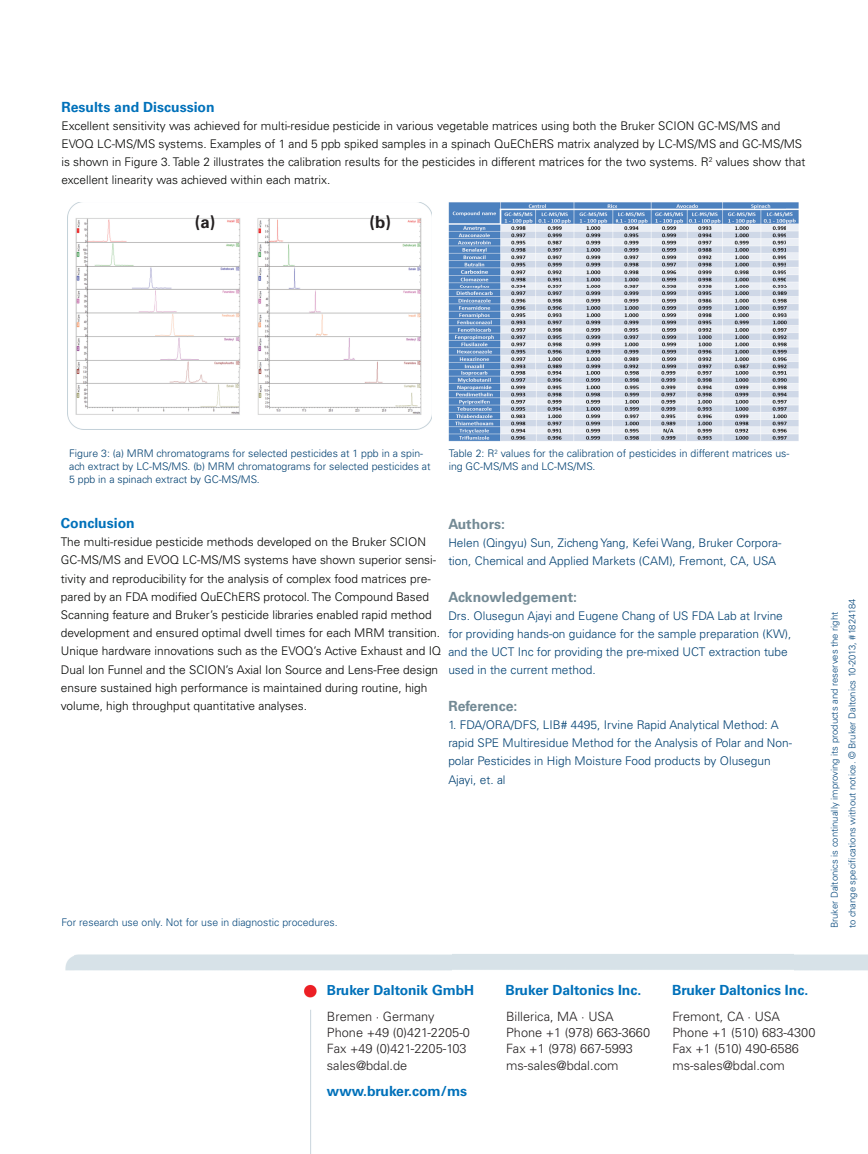
<style>
.page{position:relative;width:868px;height:1154px;background:#fff}
.page>*{position:absolute;margin:0;border:0;box-sizing:border-box;transform-origin:0 0}
.t1{font:700 16.8px "Univers LT Std";color:#231f20}
.t2{font:700 14px "Univers LT Std";color:#0071ba}
.t3{font:700 14px "Univers LT Std";color:#738a95}
.t4{font:700 13.82px "Univers LT Std";color:#0071ba}
.t5{font:300 12.77px/16.4px "Univers LT Std";color:#231f20}
.t6{font:300 11.9px/18.2px "Univers LT Std";color:#040503}
.t7{font:300 11.9px/18.2px "Univers LT Std";color:#004071}
.t8{font:300 10.5px/12.6px "Univers LT Std";color:#004071}
.t9{font:300 10.5px "Univers LT Std";color:#08497d}
.t10{font:300 9.45px/17.8px "Univers LT Std";color:#08497d}
</style>
<div class="page">
<img style="left:65px;top:213px;width:10px;height:758px">
<img style="left:75px;top:429px;width:353px;height:724px">
<img style="left:68px;top:202px;width:364px;height:227px">
<img style="left:449px;top:202px;width:350px;height:240px">
<p class="t2" style="left:61px;top:98px;width:155px">Results and Discussion</p>
<p class="t6" style="left:61px;top:116px;width:745px">Excellent sensitivity was achieved for multi-residue pesticide in various vegetable matrices using both the Bruker SCION GC-MS/MS and EVOQ LC-MS/MS systems. Examples of 1 and 5 ppb spiked samples in a spinach QuEChERS matrix analyzed by LC-MS/MS and GC-MS/MS is shown in Figure 3. Table 2 illustrates the calibration results for the pesticides in different matrices for the two systems. R<sup>2</sup> values show that excellent linearity was achieved within each matrix.</p>
<h1 class="t1" style="left:195px;top:213px;width:22px">(a)</h1>
<h1 class="t1" style="left:370px;top:213px;width:23px">(b)</h1>
<p class="t8" style="left:69px;top:447px;width:363px">Figure 3: (a) MRM chromatograms for selected pesticides at 1 ppb in a spin&shy;ach extract by LC-MS/MS. (b) MRM chromatograms for selected pesticides at<br>5 ppb in a spinach extract by GC-MS/MS.</p>
<p class="t8" style="left:449px;top:447px;width:342px">Table 2: R<sup>2</sup> values for the calibration of pesticides in different matrices us&shy;ing GC-MS/MS and LC-MS/MS.</p>
<p class="t2" style="left:61px;top:514px;width:75px">Conclusion</p>
<p class="t6" style="left:61px;top:533px;width:382px">The multi-residue pesticide methods developed on the Bruker SCION GC-MS/MS and EVOQ LC-MS/MS systems have shown superior sensi&shy;tivity and reproducibility for the analysis of complex food matrices pre&shy;pared by an FDA modified QuEChERS protocol. The Compound Based Scanning feature and Bruker’s pesticide libraries enabled rapid method development and ensured optimal dwell times for each MRM transition.<br>Unique hardware innovations such as the EVOQ’s Active Exhaust and IQ Dual Ion Funnel and the SCION’s Axial Ion Source and Lens-Free design ensure sustained high performance is maintained during routine, high volume, high throughput quantitative analyses.</p>
<p class="t3" style="left:448px;top:515px;width:58px">Authors:</p>
<p class="t7" style="left:448px;top:533px;width:335px">Helen (Qingyu) Sun, Zicheng Yang, Kefei Wang, Bruker Corpora&shy;tion, Chemical and Applied Markets (CAM), Fremont, CA, USA</p>
<p class="t3" style="left:448px;top:588px;width:130px">Acknowledgement:</p>
<p class="t7" style="left:448px;top:606px;width:345px">Drs. Olusegun Ajayi and Eugene Chang of US FDA Lab at Irvine for providing hands-on guidance for the sample preparation (KW), and the UCT Inc for providing the pre-mixed UCT extraction tube used in the current method.</p>
<p class="t3" style="left:448px;top:697px;width:71px">Reference:</p>
<p class="t7" style="left:448px;top:715px;width:345px">1. FDA/ORA/DFS, LIB# 4495, Irvine Rapid Analytical Method: A rapid SPE Multiresidue Method for the Analysis of Polar and Non&shy;polar Pesticides in High Moisture Food products by Olusegun Ajayi, et. al</p>
<p class="t9" style="left:61px;top:915px;width:278px">For research use only. Not for use in diagnostic procedures.</p>
<p class="t10" style="left:825px;top:928px;width:331px;rotate:-90deg">Bruker Daltonics is continually improving its products and reserves the right<br>to change specifications without notice. © Bruker Daltonics 10-2013, #1824184</p>
<p class="t4" style="left:327px;top:982px;width:149px">Bruker Daltonik GmbH</p>
<p class="t2" style="left:505px;top:981px;width:138px">Bruker Daltonics Inc.</p>
<p class="t2" style="left:672px;top:981px;width:138px">Bruker Daltonics Inc.</p>
<p class="t5" style="left:327px;top:1007px;width:145px">Bremen · Germany<br>Phone +49 (0)421-2205-0<br>Fax +49 (0)421-2205-103 sales@bdal.de</p>
<p class="t2" style="left:327px;top:1082px;width:142px">www.bruker.com/ms</p>
<p class="t5" style="left:506px;top:1007px;width:146px">Billerica, MA · USA<br>Phone +1 (978) 663-3660<br>Fax +1 (978) 667-5993 ms-sales@bdal.com</p>
<p class="t5" style="left:672px;top:1007px;width:145px">Fremont, CA · USA<br>Phone +1 (510) 683-4300<br>Fax +1 (510) 490-6586 ms-sales@bdal.com</p>
</div>
